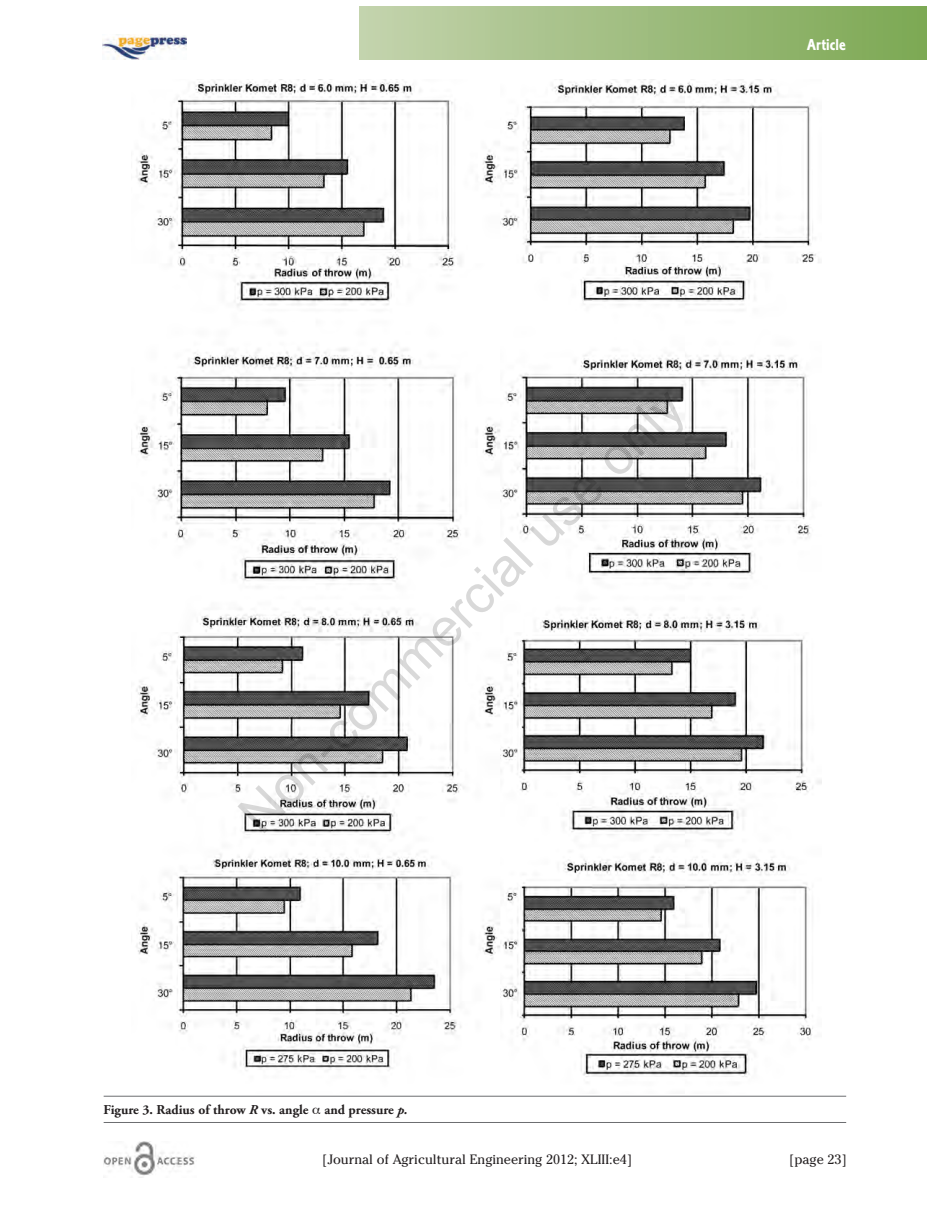
<style>
.page{position:relative;width:927px;height:1225px;background:#fff}
.page>*{position:absolute;margin:0;border:0;box-sizing:border-box;transform-origin:0 0}
.t1{font:53.4px "Arial";color:rgb(0 0 0/.15)}
.t2{font:16.5px "Corinthian Bold Condensed Plain";color:#fff}
.t3{font:13.5px "Cheltenham";color:#231f20}
.t4{font:700 13.5px "Adobe Garamond Pro";color:#231f20}
.s1{font-style:italic}
</style>
<div class="page">
<img style="left:103px;top:1141px;width:92px;height:35px">
<img style="left:102px;top:34px;width:84px;height:26px">
<div style="left:359px;top:6px;width:568px;height:54px;background:linear-gradient(to right,#c3d3ac,#7ca853)"></div>
<img style="left:132px;top:79px;width:689px;height:998px">
<hr style="left:104px;top:1095px;width:742px;height:1px;background:#6c6d70">
<hr style="left:104px;top:1122px;width:742px;height:1px;background:#6c6d70">
<p class="t2" style="left:807px;top:39px;width:40px">Article</p>
<h1 class="t1" style="left:224px;top:798px;width:603px;rotate:-45deg">Non-commercial use only</h1>
<p class="t4" style="left:104px;top:1104px;width:306px">Figure 3. Radius of throw <span class="s1">R</span> vs. angle and pressure <span class="s1">p.</span></p>
<p class="t3" style="left:322px;top:1151px;width:312px">[Journal of Agricultural Engineering 2012; XLIII:e4]</p>
<p class="t3" style="left:789px;top:1151px;width:59px">[page 23]</p>
</div>
